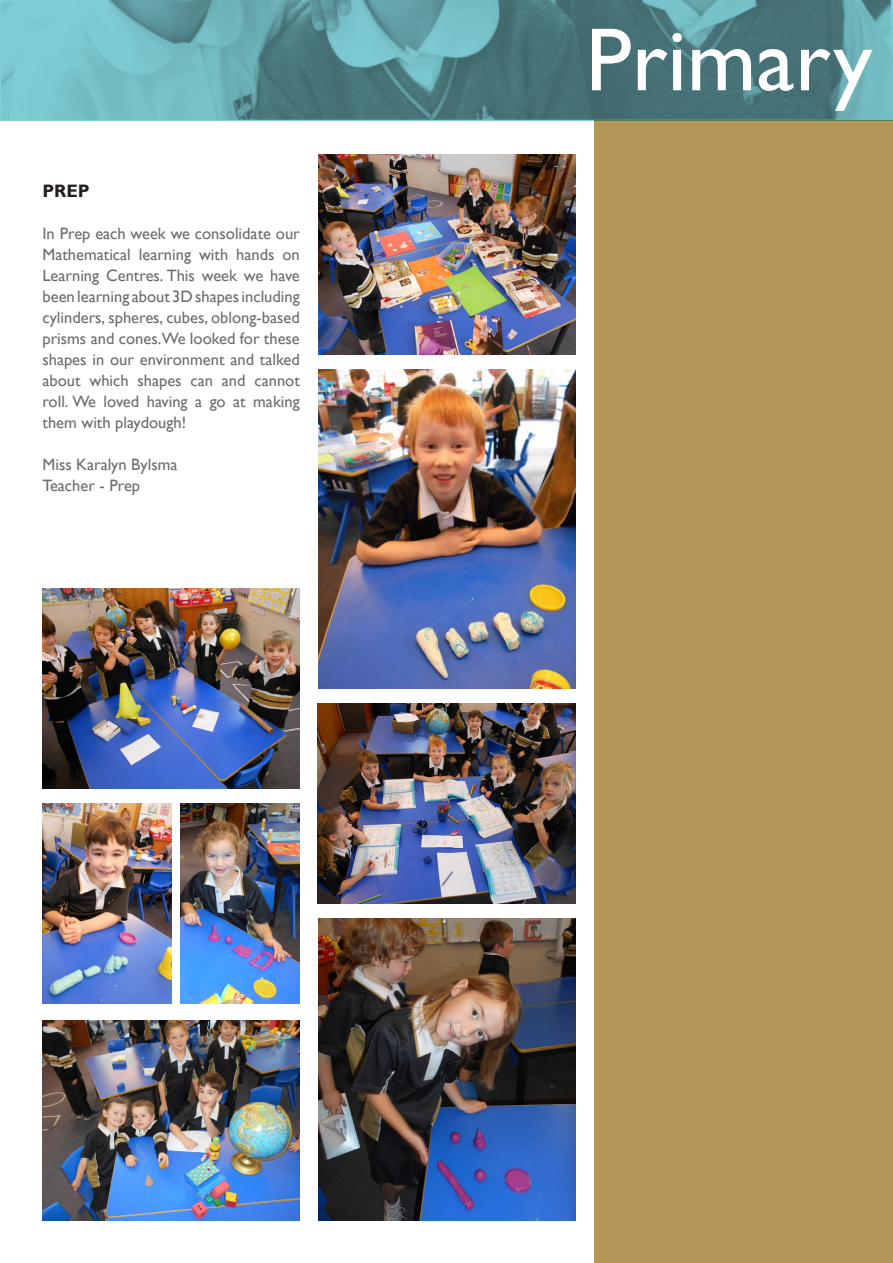
<style>
.page{position:relative;width:893px;height:1263px;background:#fff}
.page>*{position:absolute;margin:0;border:0;box-sizing:border-box;transform-origin:0 0}
.t1{font:90px "Gill Sans";color:#fff}
.body{font:700 18px "Gill Sans";color:#231f20}
.body-2{font:16.5px/21px "Gill Sans";color:#6c6d70;text-align:justify}
</style>
<div class="page">
<div style="left:594px;top:120px;width:299px;height:1143px;background:#b39758"></div>
<svg style="left:0;top:0;width:893px;height:120px;background:#5b949a"></svg>
<img style="left:43px;top:589px;width:257px;height:199px">
<img style="left:318px;top:155px;width:258px;height:200px">
<img style="left:318px;top:370px;width:258px;height:319px">
<img style="left:43px;top:1020px;width:257px;height:200px">
<img style="left:318px;top:704px;width:257px;height:199px">
<img style="left:318px;top:918px;width:258px;height:302px">
<img style="left:181px;top:803px;width:119px;height:200px">
<img style="left:43px;top:803px;width:128px;height:200px">
<p class="body" style="left:43px;top:180px;width:49px">PREP</p>
<p class="body-2" style="left:43px;top:224px;width:259px">In Prep each week we consolidate our Mathematical learning with hands on Learning Centres. This week we have been learning about 3D shapes including cylinders, spheres, cubes, oblong-based prisms and cones.We looked for these shapes in our environment and talked about which shapes can and cannot roll. We loved having a go at making them with playdough!</p>
<p class="body-2" style="left:43px;top:455px;width:136px">Miss Karalyn Bylsma</p>
<p class="body-2" style="left:43px;top:476px;width:99px">Teacher - Prep</p>
<p class="t1" style="left:586px;top:8px;width:288px">Primary</p>
</div>
